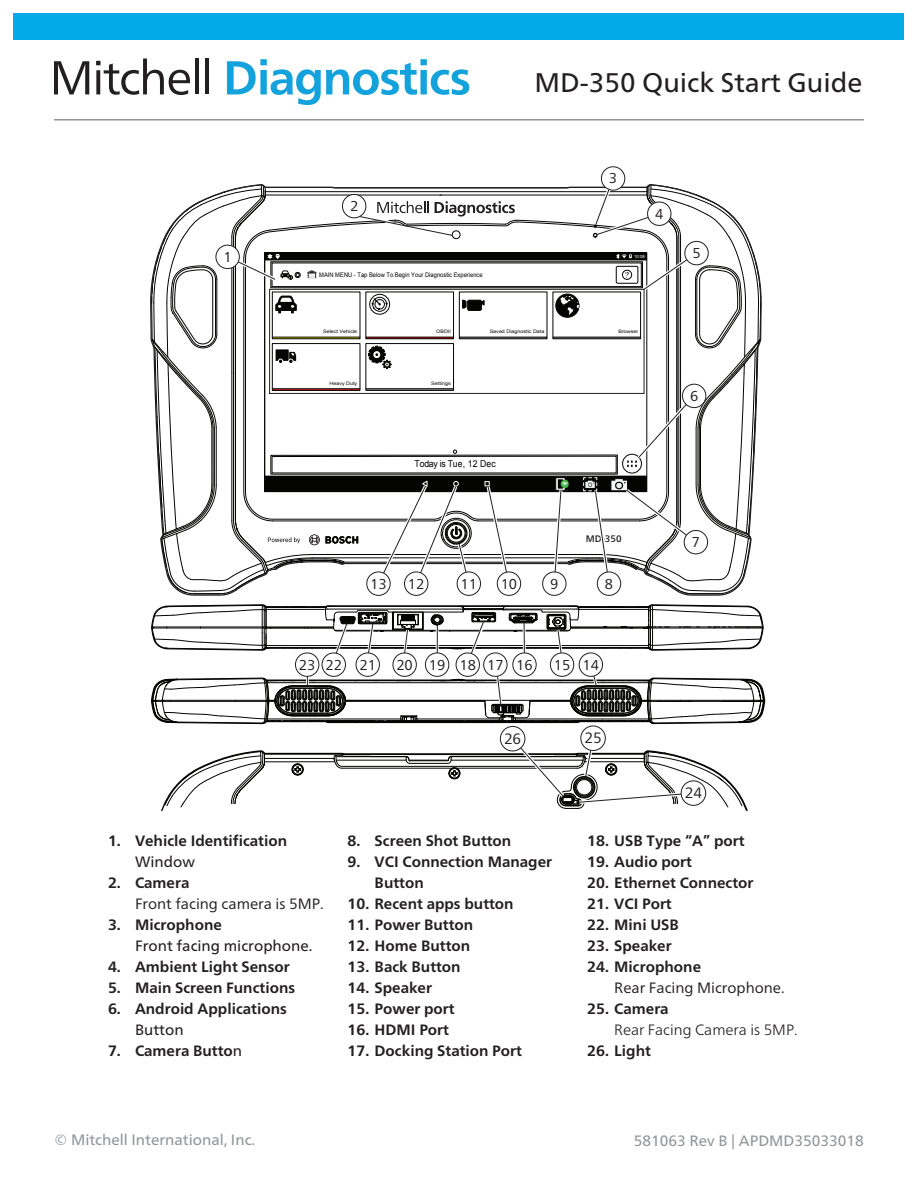
<style>
.page{position:relative;width:918px;height:1188px;background:#fff}
.page>*{position:absolute;margin:0;border:0;box-sizing:border-box;transform-origin:0 0}
.t1{font:27px "Frutiger Neue LT Pro";color:#231f20}
.t2{font:700 15px/21px "Frutiger Neue LT Pro";color:#231f20}
.t3{font:15px "Frutiger Neue LT Pro";color:#939598}
.t4{font:15px "Frutiger Neue LT Pro";color:#231f20}
.t5{font:15px "Frutiger Neue LT Pro";color:#231f20}
.t6{font:300 15px "Frutiger Neue LT Pro";color:#231f20}
.t7{font:14.25px "Frutiger Neue LT Pro";color:#231f20}
.t8{font:9.45px "Arial";letter-spacing:-.025em;color:#040503;scale:.92 1}
.t9{font:500 9.45px "Frutiger Neue LT Pro";color:#201d1e}
.t10{font:6.3px "Arial";color:#040503;scale:.92 1}
.t11{font:4.65px "Arial";color:#040503;scale:1.14 1}
.t12{font:4.35px "Arial";color:#fff}
.s1{font-weight:400}
</style>
<div class="page">
<svg style="left:601px;top:167px;width:24px;height:23px"></svg>
<div style="left:601px;top:166px;width:24px;height:25px;border:1px solid #231f20;border-radius:50%"></div>
<svg style="left:150px;top:174px;width:616px;height:638px"></svg>
<div style="left:682px;top:384px;width:24px;height:24px;background:#fff;border-radius:50%"></div>
<div style="left:682px;top:384px;width:24px;height:24px;border:1px solid #231f20;border-radius:50%"></div>
<svg style="left:227px;top:59px;width:242px;height:46px"></svg>
<svg style="left:54px;top:61px;width:35px;height:33px"></svg>
<svg style="left:96px;top:58px;width:94px;height:37px"></svg>
<hr style="left:195px;top:58px;width:4px;height:36px;background:#231f20">
<hr style="left:205px;top:58px;width:4px;height:36px;background:#231f20">
<hr style="left:54px;top:119px;width:810px;height:2px;background:#939598">
<div style="left:14px;top:14px;width:890px;height:26px;background:#00abe7"></div>
<h1 class="t1" style="left:535px;top:66px;width:329px">MD-350 Quick Start Guide</h1>
<p class="t7" style="left:224px;top:248px;width:10px">1</p>
<p class="t7" style="left:350px;top:198px;width:10px">2</p>
<p class="t10" style="left:319px;top:271px;width:179px">MAIN MENU - Tap Below To Begin Your Diagnostic Experience</p>
<p class="t7" style="left:609px;top:170px;width:10px">3</p>
<p class="t7" style="left:655px;top:205px;width:10px">4</p>
<p class="t12" style="left:634px;top:254px;width:12px">10:08</p>
<p class="t11" style="left:323px;top:328px;width:31px">Select Vehicle</p>
<p class="t11" style="left:436px;top:328px;width:14px">OBDII</p>
<p class="t11" style="left:490px;top:328px;width:50px">Saved Diagnostic Data</p>
<p class="t11" style="left:618px;top:328px;width:19px">Browser</p>
<p class="t11" style="left:329px;top:380px;width:26px">Heavy Duty</p>
<p class="t11" style="left:431px;top:380px;width:19px">Settings</p>
<p class="t8" style="left:415px;top:457px;width:90px">Today is Tue, 12 Dec</p>
<p class="t9" style="left:586px;top:533px;width:37px">MD-350</p>
<p class="t7" style="left:370px;top:575px;width:18px">13</p>
<p class="t7" style="left:408px;top:575px;width:18px">12</p>
<p class="t7" style="left:461px;top:575px;width:18px">11</p>
<p class="t7" style="left:501px;top:575px;width:18px">10</p>
<p class="t7" style="left:550px;top:575px;width:10px">9</p>
<p class="t7" style="left:605px;top:575px;width:10px">8</p>
<p class="t7" style="left:692px;top:244px;width:10px">5</p>
<p class="t7" style="left:690px;top:387px;width:10px">6</p>
<p class="t7" style="left:692px;top:534px;width:10px">7</p>
<p class="t7" style="left:299px;top:656px;width:79px">23 22 21</p>
<p class="t7" style="left:396px;top:656px;width:138px">20 19 18 17 16</p>
<p class="t7" style="left:554px;top:656px;width:47px">15 14</p>
<p class="t4" style="left:504px;top:730px;width:19px">26</p>
<p class="t4" style="left:584px;top:729px;width:19px">25</p>
<p class="t4" style="left:685px;top:784px;width:19px">24</p>
<p class="t2" style="left:108px;top:830px;width:181px">1. Vehicle Identification</p>
<p class="t5" style="left:135px;top:852px;width:61px">Window</p>
<p class="t2" style="left:108px;top:872px;width:83px">2. Camera</p>
<p class="t4" style="left:135px;top:894px;width:190px">Front facing camera is 5MP.</p>
<p class="t2" style="left:108px;top:914px;width:115px">3. Microphone</p>
<p class="t5" style="left:135px;top:936px;width:179px">Front facing microphone.</p>
<p class="t2" style="left:108px;top:956px;width:183px">4. Ambient Light Sensor</p>
<p class="t2" style="left:108px;top:977px;width:189px">5. Main Screen Functions</p>
<p class="t2" style="left:108px;top:998px;width:180px">6. Android Applications</p>
<p class="t5" style="left:135px;top:1020px;width:50px">Button</p>
<p class="t2" style="left:108px;top:1040px;width:136px">7. Camera Butto<span class="s1">n</span></p>
<p class="t2" style="left:348px;top:830px;width:165px">8. Screen Shot Button</p>
<p class="t2" style="left:375px;top:851px;width:179px;text-indent:-27px">9. VCI Connection Manager<br>Button</p>
<p class="t2" style="left:348px;top:893px;width:168px">10. Recent apps button</p>
<p class="t2" style="left:348px;top:914px;width:127px">11. Power Button</p>
<p class="t2" style="left:348px;top:935px;width:124px">12. Home Button</p>
<p class="t2" style="left:348px;top:956px;width:115px">13. Back Button</p>
<p class="t2" style="left:348px;top:977px;width:86px">14. Speaker</p>
<p class="t2" style="left:348px;top:998px;width:108px">15. Power port</p>
<p class="t2" style="left:348px;top:1019px;width:103px">16. HDMI Port</p>
<p class="t2" style="left:348px;top:1040px;width:176px">17. Docking Station Port</p>
<p class="t2" style="left:587px;top:830px;width:159px">18. USB Type “A” port</p>
<p class="t2" style="left:587px;top:851px;width:106px">19. Audio port</p>
<p class="t2" style="left:587px;top:872px;width:168px">20. Ethernet Connector</p>
<p class="t2" style="left:587px;top:893px;width:86px">21. VCI Port</p>
<p class="t2" style="left:587px;top:914px;width:93px">22. Mini USB</p>
<p class="t2" style="left:587px;top:935px;width:86px">23. Speaker</p>
<p class="t2" style="left:587px;top:956px;width:115px">24. Microphone</p>
<p class="t4" style="left:614px;top:978px;width:172px">Rear Facing Microphone.</p>
<p class="t2" style="left:587px;top:998px;width:83px">25. Camera</p>
<p class="t6" style="left:614px;top:1020px;width:185px">Rear Facing Camera is 5MP.</p>
<p class="t2" style="left:587px;top:1040px;width:65px">26. Light</p>
<p class="t3" style="left:54px;top:1131px;width:203px">© Mitchell International, Inc.</p>
<p class="t3" style="left:634px;top:1132px;width:232px">581063 Rev B | APDMD35033018</p>
</div>
